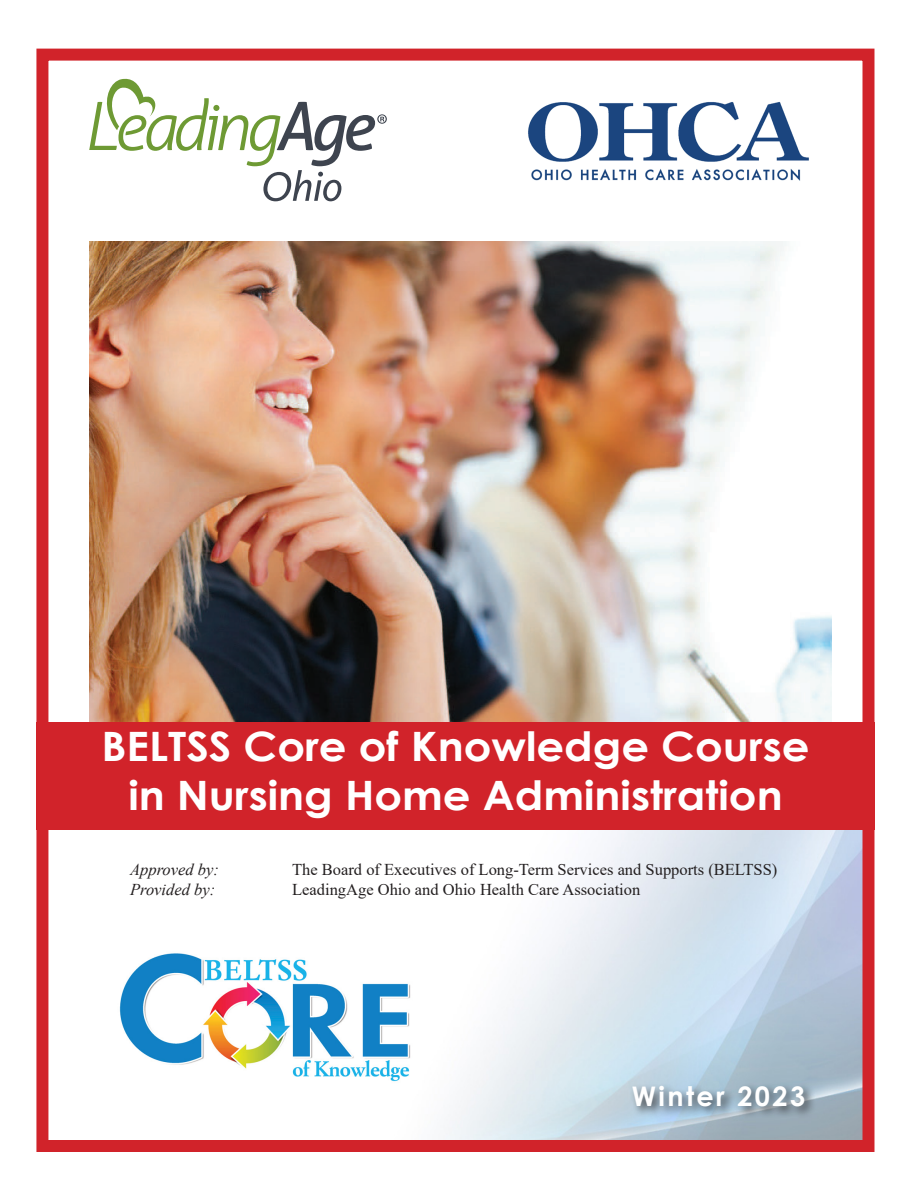
<style>
.page{position:relative;width:918px;height:1188px;background:#fff}
.page>*{position:absolute;margin:0;border:0;box-sizing:border-box;transform-origin:0 0}
.t1{font:700 40.5px "Century Gothic";color:#fff;scale:1.07 1}
.t2{font:700 27px "Century Gothic";letter-spacing:.09em;color:#fff}
.t3{font:16.5px "Times New Roman";color:#231f20}
.t4{font:italic 16.5px "Times New Roman";color:#231f20}
</style>
<div class="page">
<img style="left:89px;top:242px;width:743px;height:480px">
<div style="left:36px;top:49px;width:838px;height:1103px;border:12px solid #d1232a"></div>
<div style="left:36px;top:722px;width:838px;height:108px;background:#d1232a"></div>
<img style="left:528px;top:101px;width:281px;height:80px">
<svg style="left:89px;top:79px;width:298px;height:122px"></svg>
<img style="left:119px;top:953px;width:292px;height:130px">
<div style="left:630px;top:1083px;width:187px;height:35px;background:#231f20;opacity:.75"></div>
<p class="t1" style="left:101px;top:716px;width:663px">BELTSS Core of Knowledge Course</p>
<p class="t1" style="left:128px;top:765px;width:613px">in Nursing Home Administration</p>
<p class="t4" style="left:130px;top:859px;width:90px">Approved by:</p>
<p class="t3" style="left:292px;top:858px;width:487px">The Board of Executives of Long-Term Services and Supports (BELTSS)</p>
<p class="t4" style="left:130px;top:878px;width:87px">Provided by:</p>
<p class="t3" style="left:292px;top:878px;width:350px">LeadingAge Ohio and Ohio Health Care Association</p>
<p class="t2" style="left:632px;top:1075px;width:175px">Winter 2023</p>
</div>
